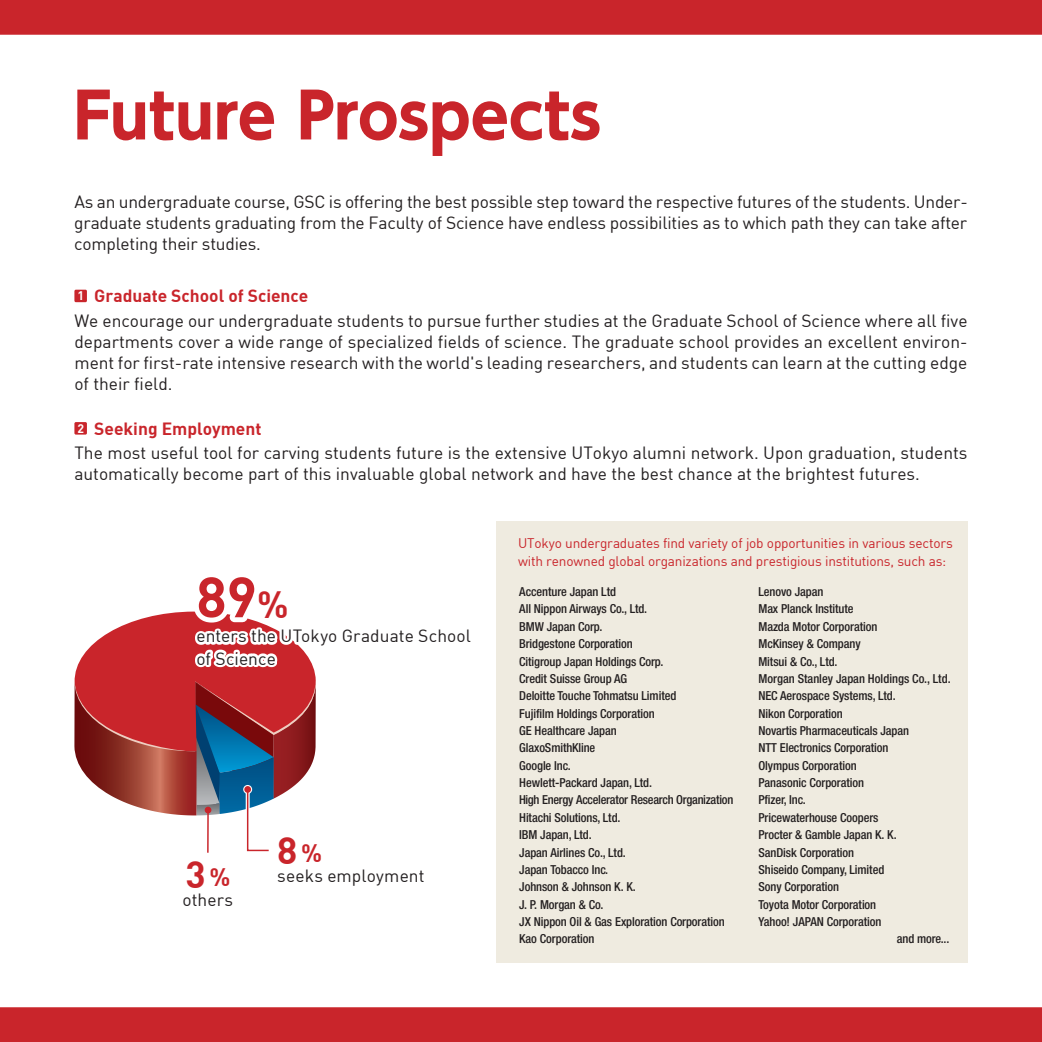
<style>
.page{position:relative;width:1042px;height:1042px;background:#c9252b}
.page>*{position:absolute;margin:0;border:0;box-sizing:border-box;transform-origin:0 0}
.t1{font:61.95px "UD Shin Go NT Pro Bold 90 pv RKSJ H";color:#c9252b}
.t2{font:700 55.82px "DI Nbek";color:#c9252b}
.t3{font:700 37.27px "DI Nbek";color:#c9252b}
.t4{font:17.32px/21px "DIN Bek";color:#231f20;text-align:justify}
.t5{font:700 17.32px "DI Nbek";color:#c9252b}
.t6{font:13.65px/17.3px "DIN Bek";letter-spacing:-.015em;color:#c9252b}
.t7{font:500 condensed 12.42px/17.3px "Helvetica Neue";letter-spacing:-.005em;color:#231f20}
.t8{font:700 12.25px "DI Nbek";color:#fff}
.s1{font-size:37.27px}
.s2{font-size:24.85px}
</style>
<div class="page">
<div style="left:0;top:35px;width:1042px;height:972px;background:#fff"></div>
<div style="left:496px;top:521px;width:472px;height:441px;background:#efebe0"></div>
<div style="left:74px;top:290px;width:13px;height:12px;background:#c9252b"></div>
<div style="left:74px;top:422px;width:13px;height:12px;background:#c9252b"></div>
<svg style="left:74px;top:564px;width:401px;height:290px"></svg>
<div style="left:244px;top:786px;width:7px;height:7px;background:#c9252b;border-radius:50%"></div>
<h1 class="t1" style="left:74px;top:93px;width:529px">Future Prospects</h1>
<p class="t4" style="left:74px;top:191px;width:895px">As an undergraduate course, GSC is offering the best possible step toward the respective futures of the students. Under&shy;graduate students graduating from the Faculty of Science have endless possibilities as to which path they can take after completing their studies.</p>
<h3 class="t5" style="left:94px;top:284px;width:216px">Graduate School of Science</h3>
<p class="t4" style="left:74px;top:310px;width:894px">We encourage our undergraduate students to pursue further studies at the Graduate School of Science where all five departments cover a wide range of specialized fields of science. The graduate school provides an excellent environ&shy;ment for first-rate intensive research with the world's leading researchers, and students can learn at the cutting edge of their field.</p>
<h3 class="t5" style="left:94px;top:417px;width:169px">Seeking Employment</h3>
<h3 class="t4" style="left:74px;top:442px;width:894px">The most useful tool for carving students future is the extensive UTokyo alumni network. Upon graduation, students automatically become part of this invaluable global network and have the best chance at the brightest futures.</h3>
<p class="t8" style="left:77px;top:288px;width:8px">1</p>
<p class="t8" style="left:77px;top:420px;width:8px">2</p>
<h2 class="t2" style="left:196px;top:560px;width:94px">89<span class="s1">%</span></h2>
<h3 class="t4" style="left:196px;top:624px;width:276px;line-height:22.4px">enters the UTokyo Graduate School of Science</h3>
<h3 class="t3" style="left:277px;top:826px;width:46px">8<span class="s2">%</span></h3>
<h3 class="t3" style="left:185px;top:850px;width:46px">3<span class="s2">%</span></h3>
<h3 class="t4" style="left:277px;top:865px;width:149px">seeks employment</h3>
<h3 class="t4" style="left:183px;top:888px;width:52px">others</h3>
<p class="t6" style="left:518px;top:534px;width:436px">UTokyo undergraduates find variety of job opportunities in various sectors with renowned global organizations and prestigious institutions, such as:</p>
<p class="t7" style="left:519px;top:584px;width:216px">Accenture Japan Ltd<br>All Nippon Airways Co., Ltd.<br>BMW Japan Corp.<br>Bridgestone Corporation<br>Citigroup Japan Holdings Corp.<br>Credit Suisse Group AG<br>Deloitte Touche Tohmatsu Limited<br>Fujifilm Holdings Corporation<br>GE Healthcare Japan<br>GlaxoSmithKline<br>Google Inc.<br>Hewlett-Packard Japan, Ltd.<br>High Energy Accelerator Research Organization<br>Hitachi Solutions, Ltd.<br>IBM Japan, Ltd.<br>Japan Airlines Co., Ltd.<br>Japan Tobacco Inc.<br>Johnson &amp; Johnson K. K.<br>J. P. Morgan &amp; Co.<br>JX Nippon Oil &amp; Gas Exploration Corporation<br>Kao Corporation</p>
<p class="t7" style="left:758px;top:584px;width:66px">Lenovo Japan</p>
<p class="t7" style="left:758px;top:601px;width:96px">Max Planck Institute</p>
<p class="t7" style="left:758px;top:619px;width:120px">Mazda Motor Corporation</p>
<p class="t7" style="left:758px;top:636px;width:104px">McKinsey &amp; Company</p>
<p class="t7" style="left:758px;top:653px;width:81px">Mitsui &amp; Co., Ltd.</p>
<p class="t7" style="left:758px;top:671px;width:194px">Morgan Stanley Japan Holdings Co., Ltd.</p>
<p class="t7" style="left:758px;top:688px;width:139px">NEC Aerospace Systems, Ltd.</p>
<p class="t7" style="left:758px;top:705px;width:86px">Nikon Corporation</p>
<p class="t7" style="left:758px;top:723px;width:152px">Novartis Pharmaceuticals Japan</p>
<p class="t7" style="left:758px;top:740px;width:131px">NTT Electronics Corporation</p>
<p class="t7" style="left:758px;top:758px;width:100px">Olympus Corporation</p>
<p class="t7" style="left:758px;top:775px;width:107px">Panasonic Corporation</p>
<p class="t7" style="left:758px;top:792px;width:49px">Pfizer, Inc.</p>
<p class="t7" style="left:758px;top:810px;width:121px">Pricewaterhouse Coopers</p>
<p class="t7" style="left:758px;top:827px;width:140px">Procter &amp; Gamble Japan K. K.</p>
<p class="t7" style="left:758px;top:844px;width:97px">SanDisk Corporation</p>
<p class="t7" style="left:758px;top:862px;width:127px">Shiseido Company, Limited</p>
<p class="t7" style="left:758px;top:879px;width:82px">Sony Corporation</p>
<p class="t7" style="left:758px;top:896px;width:119px">Toyota Motor Corporation</p>
<p class="t7" style="left:758px;top:914px;width:124px">Yahoo! JAPAN Corporation</p>
<p class="t7" style="left:897px;top:931px;width:54px">and more...</p>
</div>
